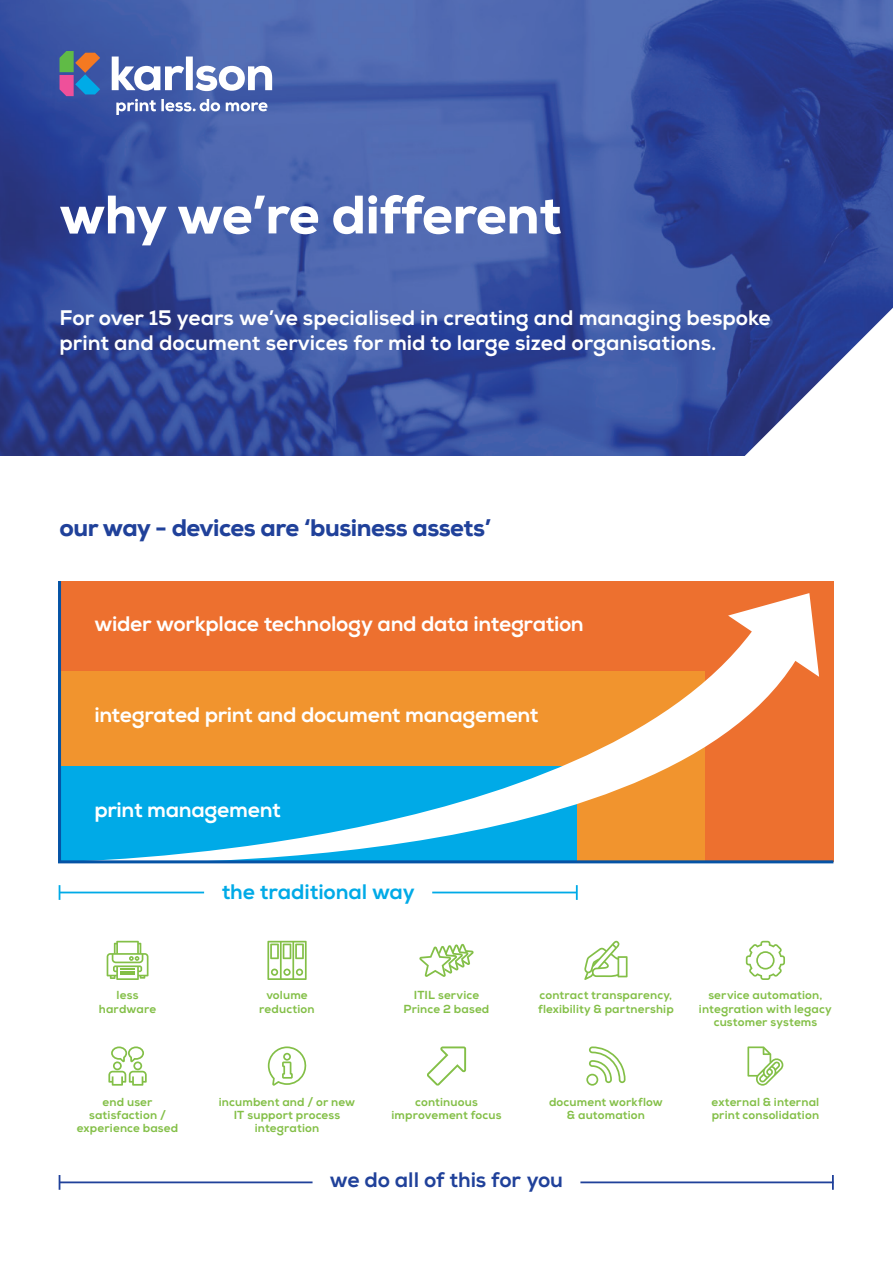
<style>
.page{position:relative;width:893px;height:1263px;background:#fff}
.page>*{position:absolute;margin:0;border:0;box-sizing:border-box;transform-origin:0 0}
.t1{font:800 54px "Nexa";letter-spacing:-.01em;color:#fff}
.t2{font:800 24px "Nexa";letter-spacing:-.02em;color:#20419a}
.t3{font:800 21px/25.2px "Nexa";letter-spacing:-.01em;color:#fff}
.t4{font:800 21px "Nexa";letter-spacing:-.005em;color:#20419a}
.t5{font:800 21px "Nexa";letter-spacing:-.005em;color:#00aae7}
.t6{font:800 11.7px/13px "Nexa";letter-spacing:.01em;color:#83bf47;text-align:center}
</style>
<div class="page">
<hr style="left:60px;top:892px;width:144px;height:1px;background:#00aae7">
<hr style="left:432px;top:892px;width:145px;height:1px;background:#00aae7">
<svg style="left:58px;top:581px;width:776px;height:283px;background:#c29569"></svg>
<svg style="left:59px;top:885px;width:1px;height:15px"></svg>
<svg style="left:576px;top:885px;width:2px;height:15px"></svg>
<hr style="left:60px;top:1181px;width:253px;height:2px;background:#20419a">
<hr style="left:580px;top:1181px;width:253px;height:2px;background:#20419a">
<svg style="left:59px;top:1175px;width:1px;height:15px"></svg>
<svg style="left:832px;top:1175px;width:2px;height:15px"></svg>
<svg style="left:747px;top:1046px;width:36px;height:40px"></svg>
<svg style="left:427px;top:1046px;width:39px;height:40px"></svg>
<svg style="left:108px;top:1046px;width:39px;height:40px"></svg>
<svg style="left:586px;top:1046px;width:39px;height:40px"></svg>
<svg style="left:268px;top:1046px;width:39px;height:40px"></svg>
<svg style="left:107px;top:941px;width:41px;height:39px"></svg>
<svg style="left:267px;top:941px;width:40px;height:39px"></svg>
<svg style="left:746px;top:941px;width:39px;height:39px"></svg>
<svg style="left:584px;top:941px;width:44px;height:39px"></svg>
<svg style="left:419px;top:944px;width:55px;height:33px"></svg>
<img style="left:0;top:0;width:893px;height:455px">
<svg style="left:112px;top:57px;width:160px;height:58px"></svg>
<svg style="left:60px;top:51px;width:40px;height:45px;background:#6e758a"></svg>
<svg style="left:744px;top:308px;width:149px;height:148px"></svg>
<h1 class="t1" style="left:60px;top:180px;width:504px">why we’re different</h1>
<h3 class="t3" style="left:60px;top:306px;width:713px">For over 15 years we’ve specialised in creating and managing bespoke print and document services for mid to large sized organisations.</h3>
<h2 class="t2" style="left:60px;top:512px;width:433px">our way - devices are ‘business assets’</h2>
<h3 class="t3" style="left:94px;top:611px;width:491px">wider workplace technology and data integration</h3>
<h3 class="t3" style="left:94px;top:703px;width:446px">integrated print and document management</h3>
<h3 class="t3" style="left:94px;top:798px;width:188px">print management</h3>
<h3 class="t5" style="left:222px;top:879px;width:194px">the traditional way</h3>
<p class="t6" style="left:99px;top:989px;width:59px">less hardware</p>
<p class="t6" style="left:259px;top:989px;width:57px">volume reduction</p>
<p class="t6" style="left:404px;top:989px;width:87px">ITIL service<br>Prince 2 based</p>
<p class="t6" style="left:538px;top:989px;width:137px;text-align:left">contract transparency, flexibility &amp; partnership</p>
<p class="t6" style="left:699px;top:989px;width:134px">service automation, integration with legacy customer systems</p>
<p class="t6" style="left:77px;top:1095px;width:103px">end user satisfaction / experience based</p>
<p class="t6" style="left:219px;top:1095px;width:138px">incumbent and / or new<br>IT support process integration</p>
<p class="t6" style="left:391px;top:1095px;width:112px">continuous improvement focus</p>
<p class="t6" style="left:549px;top:1095px;width:115px">document workflow &amp; automation</p>
<p class="t6" style="left:712px;top:1095px;width:109px;text-align:left">external &amp; internal print consolidation</p>
<h3 class="t4" style="left:330px;top:1167px;width:235px">we do all of this for you</h3>
</div>
